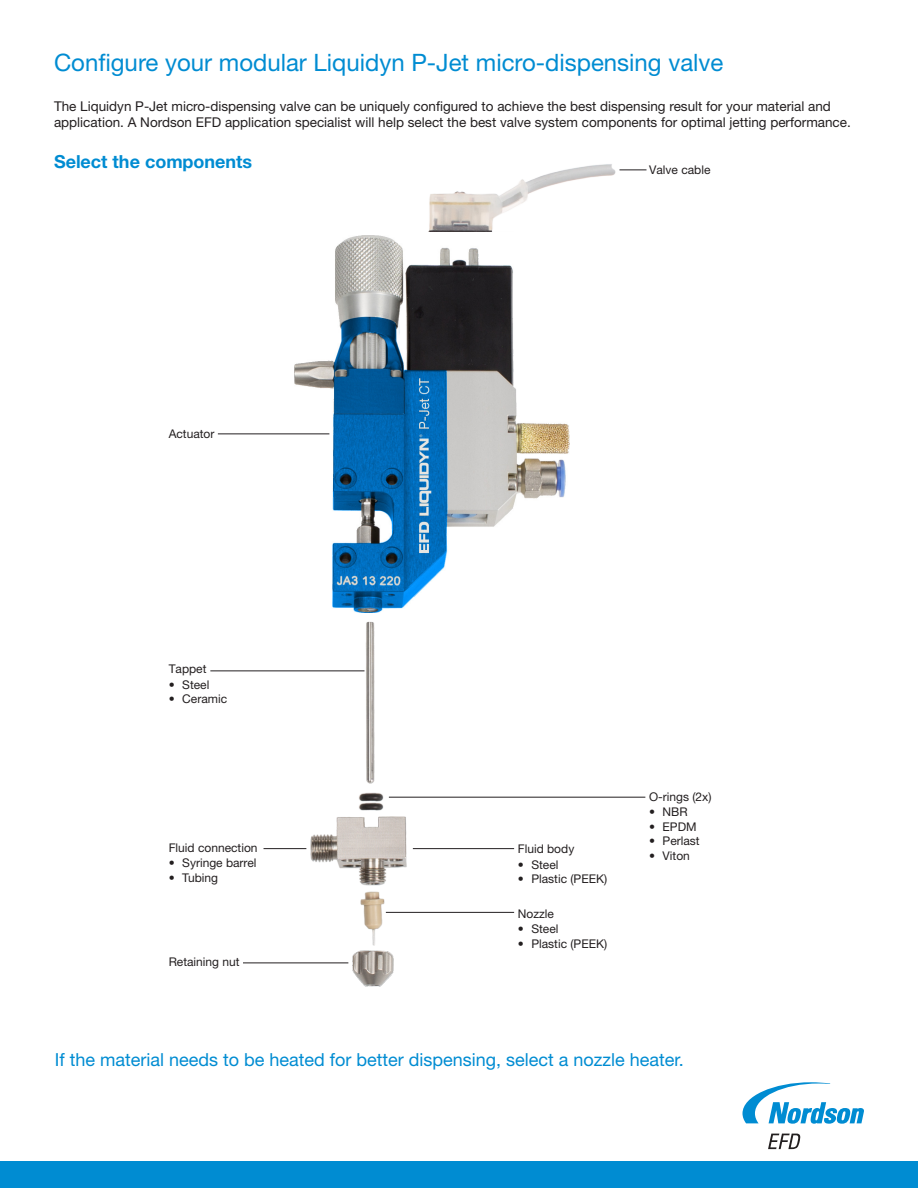
<style>
.page{position:relative;width:918px;height:1188px;background:#fff}
.page>*{position:absolute;margin:0;border:0;box-sizing:border-box;transform-origin:0 0}
.EFD-DataSheet-Subtitle{font:24px "Helvetica Neue LT Std";color:#008cd2}
.EFD-DataSheet-Head-Lev2{font:18px "Helvetica Neue LT Std";color:#008cd2}
.EFD-DataSheet-Head-Lev2-2{font:700 18px "Helvetica Neue LT Std";color:#008cd2}
.EFD-DataSheet-BodyText-10L{font:13.5px/16.2px "Helvetica Neue LT Std";color:#231f20}
.EFD-DataSheet-Callout-8L{font:12px "Helvetica Neue LT Std";color:#231f20}
.EFD-DataSheet-BodyText-8L{font:12px "Helvetica Neue LT Std";color:#231f20}
</style>
<div class="page">
<svg style="left:768px;top:1134px;width:32px;height:15px"></svg>
<svg style="left:743px;top:1082px;width:121px;height:42px"></svg>
<svg style="left:620px;top:170px;width:26px;height:1px"></svg>
<img style="left:429px;top:164px;width:186px;height:67px">
<img style="left:356px;top:621px;width:19px;height:162px">
<img style="left:359px;top:792px;width:24px;height:19px">
<img style="left:311px;top:817px;width:96px;height:68px">
<img style="left:360px;top:891px;width:24px;height:54px">
<img style="left:353px;top:950px;width:40px;height:36px">
<hr style="left:389px;top:797px;width:256px;height:1px;background:#231f20">
<hr style="left:413px;top:848px;width:101px;height:1px;background:#231f20">
<hr style="left:210px;top:670px;width:154px;height:1px;background:#231f20">
<hr style="left:386px;top:912px;width:128px;height:1px;background:#231f20">
<hr style="left:243px;top:963px;width:105px;height:1px;background:#231f20">
<hr style="left:264px;top:848px;width:42px;height:1px;background:#231f20">
<img style="left:294px;top:236px;width:275px;height:376px">
<div style="left:0;top:1161px;width:918px;height:27px;background:#008cd2"></div>
<hr style="left:218px;top:434px;width:111px;height:1px;background:#231f20">
<p class="EFD-DataSheet-Subtitle" style="left:54px;top:48px;width:671px">Configure your modular Liquidyn P-Jet micro-dispensing valve</p>
<p class="EFD-DataSheet-BodyText-10L" style="left:54px;top:98px;width:798px">The Liquidyn P-Jet micro-dispensing valve can be uniquely configured to achieve the best dispensing result for your material and application. A Nordson EFD application specialist will help select the best valve system components for optimal jetting performance.</p>
<p class="EFD-DataSheet-Head-Lev2-2" style="left:54px;top:150px;width:200px">Select the components</p>
<p class="EFD-DataSheet-BodyText-8L" style="left:649px;top:163px;width:63px">Valve cable</p>
<p class="EFD-DataSheet-BodyText-8L" style="left:169px;top:427px;width:47px">Actuator</p>
<p class="EFD-DataSheet-Callout-8L" style="left:169px;top:662px;width:39px">Tappet</p>
<p class="EFD-DataSheet-Callout-8L" style="left:169px;top:677px;width:42px">• Steel</p>
<p class="EFD-DataSheet-Callout-8L" style="left:169px;top:692px;width:60px">• Ceramic</p>
<p class="EFD-DataSheet-Callout-8L" style="left:169px;top:841px;width:90px">Fluid connection</p>
<p class="EFD-DataSheet-Callout-8L" style="left:169px;top:856px;width:89px">• Syringe barrel</p>
<p class="EFD-DataSheet-Callout-8L" style="left:169px;top:870px;width:51px">• Tubing</p>
<p class="EFD-DataSheet-BodyText-8L" style="left:169px;top:954px;width:72px">Retaining nut</p>
<p class="EFD-DataSheet-Callout-8L" style="left:518px;top:842px;width:58px">Fluid body</p>
<p class="EFD-DataSheet-Callout-8L" style="left:518px;top:857px;width:42px">• Steel</p>
<p class="EFD-DataSheet-Callout-8L" style="left:518px;top:872px;width:91px">• Plastic (PEEK)</p>
<p class="EFD-DataSheet-Callout-8L" style="left:518px;top:907px;width:38px">Nozzle</p>
<p class="EFD-DataSheet-Callout-8L" style="left:518px;top:922px;width:42px">• Steel</p>
<p class="EFD-DataSheet-Callout-8L" style="left:518px;top:936px;width:91px">• Plastic (PEEK)</p>
<p class="EFD-DataSheet-BodyText-8L" style="left:649px;top:790px;width:64px">O-rings (2x)</p>
<p class="EFD-DataSheet-Callout-8L" style="left:649px;top:805px;width:40px">• NBR</p>
<p class="EFD-DataSheet-Callout-8L" style="left:649px;top:819px;width:49px">• EPDM</p>
<p class="EFD-DataSheet-Callout-8L" style="left:649px;top:834px;width:52px">• Perlast</p>
<p class="EFD-DataSheet-Callout-8L" style="left:649px;top:848px;width:42px">• Viton</p>
<p class="EFD-DataSheet-Head-Lev2" style="left:55px;top:1049px;width:631px">If the material needs to be heated for better dispensing, select a nozzle heater.</p>
</div>
